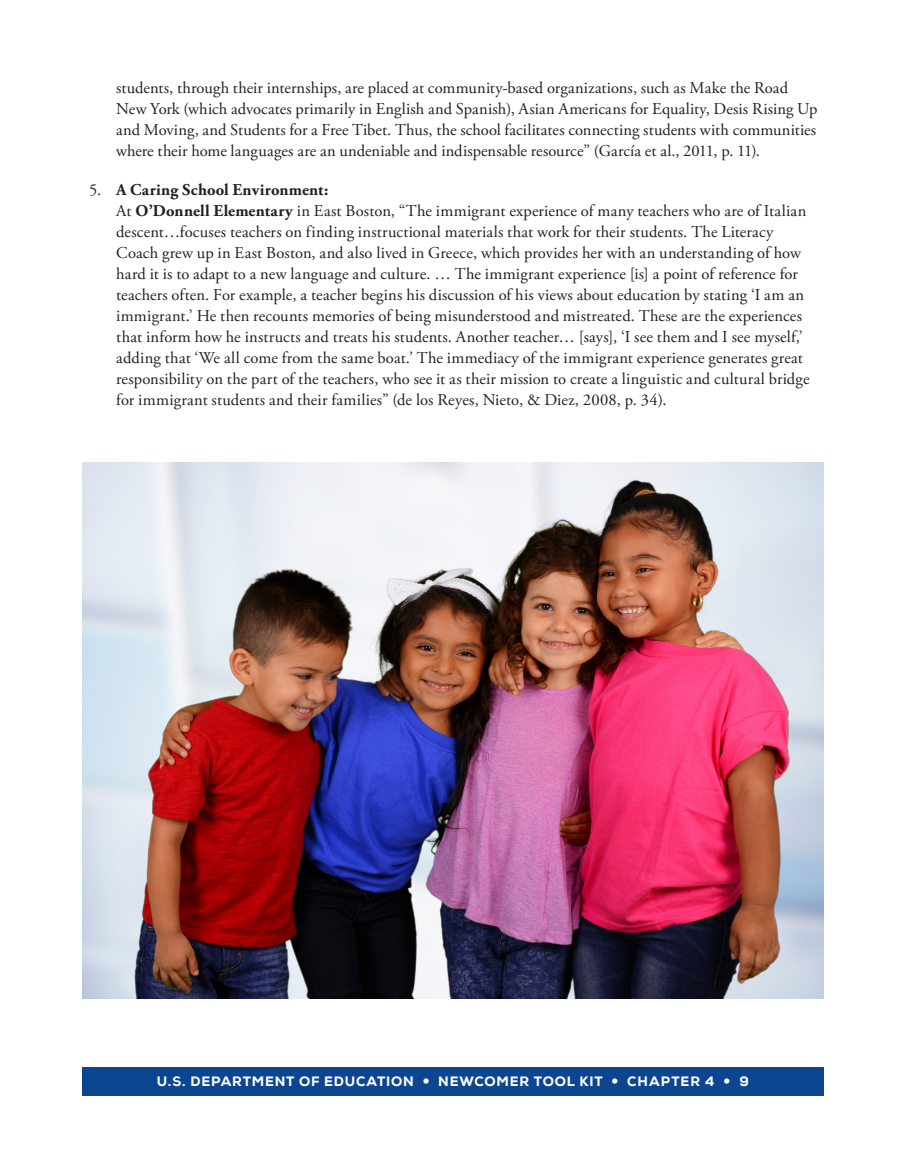
<style>
.page{position:relative;width:905px;height:1175px;background:#fff}
.page>*{position:absolute;margin:0;border:0;box-sizing:border-box;transform-origin:0 0}
.t1{font:16.5px/21px "Adobe Garamond Pro";letter-spacing:.01em;color:#231f20}
.t2{font:700 16.5px "Adobe Garamond Pro";letter-spacing:.015em;color:#231f20}
.t3{font:800 13.5px "Nexa";letter-spacing:.06em;color:#fff}
.t4{font:800 13.5px "Nexa";letter-spacing:.08em;color:#fff}
.s1{font-weight:400}
.s2{font-weight:700}
</style>
<div class="page">
<div style="left:82px;top:1066px;width:742px;height:29px;background:#0d4690"></div>
<img style="left:83px;top:462px;width:741px;height:536px">
<p class="t1" style="left:116px;top:78px;width:702px">students, through their internships, are placed at community-based organizations, such as Make the Road New York (which advocates primarily in English and Spanish), Asian Americans for Equality, Desis Rising Up and Moving, and Students for a Free Tibet. Thus, the school facilitates connecting students with communities where their home languages are an undeniable and indispensable resource” (García et al., 2011, p. 11).</p>
<p class="t2" style="left:89px;top:180px;width:241px"><span class="s1">5.</span> A Caring School Environment:</p>
<p class="t1" style="left:116px;top:201px;width:695px">At <span class="s2">O’Donnell Elementary</span> in East Boston, “The immigrant experience of many teachers who are of Italian descent…focuses teachers on finding instructional materials that work for their students. The Literacy Coach grew up in East Boston, and also lived in Greece, which provides her with an understanding of how hard it is to adapt to a new language and culture. … The immigrant experience [is] a point of reference for teachers often. For example, a teacher begins his discussion of his views about education by stating ‘I am an immigrant.’ He then recounts memories of being misunderstood and mistreated. These are the experiences that inform how he instructs and treats his students. Another teacher… [says], ‘I see them and I see myself,’ adding that ‘We all come from the same boat.’ The immediacy of the immigrant experience generates great responsibility on the part of the teachers, who see it as their mission to create a linguistic and cultural bridge for immigrant students and their families” (de los Reyes, Nieto, &amp; Diez, 2008, p. 34).</p>
<p class="t3" style="left:157px;top:1073px;width:258px">U.S. DEPARTMENT OF EDUCATION</p>
<p class="t3" style="left:438px;top:1073px;width:166px">NEWCOMER TOOL KIT</p>
<p class="t4" style="left:627px;top:1073px;width:88px">CHAPTER 4</p>
<p class="t3" style="left:739px;top:1073px;width:11px">9</p>
</div>
